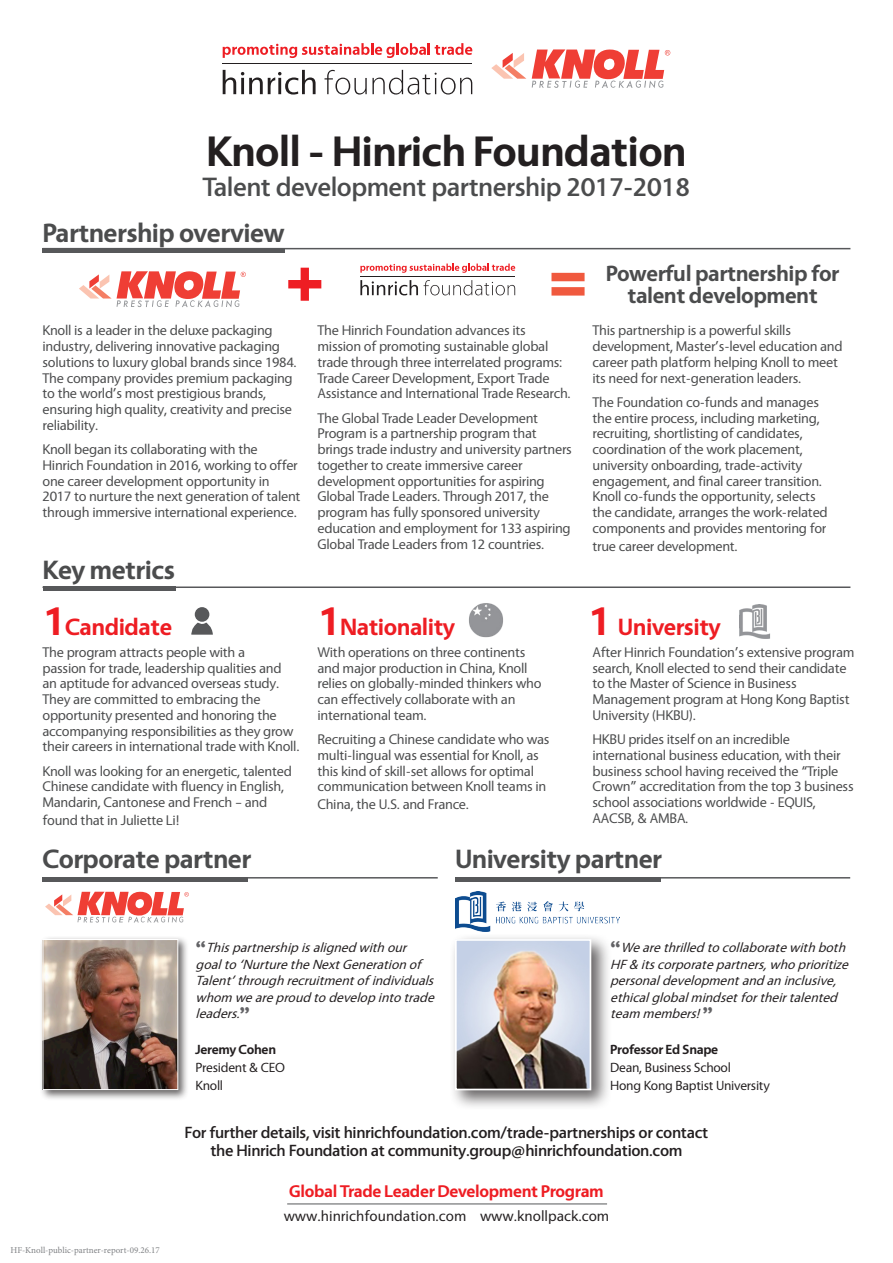
<style>
.page{position:relative;width:893px;height:1263px;background:#fff}
.page>*{position:absolute;margin:0;border:0;box-sizing:border-box;transform-origin:0 0}
.t1{font:700 43.5px "Vegur";letter-spacing:-.02em;color:#231f20}
.t2{font:700 27px "Vegur";letter-spacing:-.02em;color:#4b4c4d}
.t3{font:500 27px "Vegur";letter-spacing:-.02em;color:#4b4c4d}
.t4{font:700 24px "Vegur";letter-spacing:-.02em;color:#ee1d23}
.t5{font:700 22.5px/22.5px "Vegur";letter-spacing:-.02em;color:#4b4c4d;text-align:center}
.t6{font:700 17.25px "Vegur";letter-spacing:-.02em;color:#ee1d23}
.t7{font:500 16.5px/18px "Vegur";letter-spacing:-.02em;color:#231f20;text-align:center}
.t8{font:15px "Vegur";color:#231f20}
.t9{font:14.25px/15.8px "Vegur";letter-spacing:-.02em;color:#4b4c4d}
.t10{font:italic 13.5px/16.5px "Vegur";color:#231f20}
.t11{font:13.5px "Vegur";letter-spacing:-.02em;color:#231f20}
.t12{font:700 13.5px "Vegur";letter-spacing:-.02em;color:#231f20}
.t13{font:9px "Minion Pro";color:#808285}
.s1{font-size:42px}
.s2{font-family:"Meta Plus";font-weight:500;font-style:normal;font-size:22.5px;color:#636366}
</style>
<div class="page">
<svg style="left:223px;top:70px;width:93px;height:25px"></svg>
<svg style="left:324px;top:70px;width:148px;height:25px"></svg>
<svg style="left:223px;top:43px;width:249px;height:15px"></svg>
<hr style="left:223px;top:63px;width:249px;height:1px;background:#231f20">
<svg style="left:491px;top:53px;width:35px;height:26px"></svg>
<svg style="left:532px;top:49px;width:138px;height:39px"></svg>
<hr style="left:287px;top:1203px;width:320px;height:1px;background:#57585a">
<svg style="left:79px;top:271px;width:167px;height:36px"></svg>
<svg style="left:551px;top:273px;width:34px;height:23px"></svg>
<svg style="left:288px;top:268px;width:33px;height:33px"></svg>
<img style="left:739px;top:604px;width:31px;height:34px">
<img style="left:469px;top:603px;width:34px;height:35px">
<div style="left:195px;top:607px;width:14px;height:15px;background:#57585a;border-radius:50%"></div>
<svg style="left:191px;top:622px;width:22px;height:13px"></svg>
<hr style="left:43px;top:248px;width:807px;height:1px;background:#57585a">
<div style="left:43px;top:248px;width:242px;height:5px;background:#57585a"></div>
<hr style="left:43px;top:586px;width:807px;height:2px;background:#57585a">
<div style="left:43px;top:586px;width:132px;height:5px;background:#57585a"></div>
<svg style="left:360px;top:280px;width:58px;height:15px"></svg>
<svg style="left:424px;top:280px;width:91px;height:15px"></svg>
<svg style="left:360px;top:264px;width:155px;height:9px"></svg>
<hr style="left:360px;top:276px;width:155px;height:1px;background:#231f20">
<hr style="left:455px;top:877px;width:395px;height:1px;background:#57585a">
<div style="left:455px;top:877px;width:206px;height:5px;background:#57585a"></div>
<div style="left:449px;top:933px;width:163px;height:177px;background:#231f20;opacity:.7"></div>
<img style="left:458px;top:942px;width:130px;height:145px">
<div style="left:455px;top:939px;width:136px;height:151px;border:2px solid #fff"></div>
<img style="left:455px;top:892px;width:165px;height:39px">
<svg style="left:45px;top:891px;width:144px;height:32px"></svg>
<hr style="left:43px;top:877px;width:395px;height:1px;background:#57585a">
<div style="left:43px;top:877px;width:205px;height:5px;background:#57585a"></div>
<div style="left:39px;top:936px;width:150px;height:165px;background:#231f20;opacity:.7"></div>
<img style="left:45px;top:941px;width:131px;height:147px">
<div style="left:43px;top:939px;width:135px;height:151px;border:1px solid #fff"></div>
<p class="t1" style="left:206px;top:128px;width:482px">Knoll - Hinrich Foundation</p>
<p class="t3" style="left:203px;top:173px;width:489px">Talent development partnership 2017-2018</p>
<p class="t2" style="left:43px;top:218px;width:244px">Partnership overview</p>
<p class="t9" style="left:43px;top:323px;width:256px">Knoll is a leader in the deluxe packaging industry, delivering innovative packaging solutions to luxury global brands since 1984.<br>The company provides premium packaging to the world’s most prestigious brands, ensuring high quality, creativity and precise reliability.</p>
<p class="t9" style="left:43px;top:442px;width:259px">Knoll began its collaborating with the Hinrich Foundation in 2016, working to offer one career development opportunity in 2017 to nurture the next generation of talent through immersive international experience.</p>
<p class="t2" style="left:43px;top:555px;width:134px">Key metrics</p>
<p class="t9" style="left:317px;top:323px;width:255px">The Hinrich Foundation advances its mission of promoting sustainable global trade through three interrelated programs:<br>Trade Career Development, Export Trade Assistance and International Trade Research.</p>
<p class="t9" style="left:317px;top:410px;width:256px">The Global Trade Leader Development Program is a partnership program that brings trade industry and university partners together to create immersive career development opportunities for aspiring Global Trade Leaders. Through 2017, the program has fully sponsored university education and employment for 133 aspiring Global Trade Leaders from 12 countries.</p>
<p class="t5" style="left:606px;top:262px;width:235px">Powerful partnership for talent development</p>
<p class="t9" style="left:592px;top:323px;width:252px">This partnership is a powerful skills development, Master’s-level education and career path platform helping Knoll to meet its need for next-generation leaders.</p>
<p class="t9" style="left:592px;top:395px;width:237px">The Foundation co-funds and manages the entire process, including marketing, recruiting, shortlisting of candidates, coordination of the work placement, university onboarding, trade-activity engagement, and final career transition.<br>Knoll co-funds the opportunity, selects the candidate, arranges the work-related components and provides mentoring for</p>
<p class="t9" style="left:592px;top:539px;width:147px">true career development.</p>
<p class="t4" style="left:43px;top:613px;width:131px"><span class="s1">1</span>Candidate</p>
<p class="t4" style="left:317px;top:613px;width:139px"><span class="s1">1</span>Nationality</p>
<p class="t4" style="left:588px;top:613px;width:134px"><span class="s1">1</span> University</p>
<p class="t9" style="left:43px;top:645px;width:259px">The program attracts people with a<br>passion for trade, leadership qualities and an aptitude for advanced overseas study.<br>They are committed to embracing the opportunity presented and honoring the accompanying responsibilities as they grow their careers in international trade with Knoll.</p>
<p class="t9" style="left:43px;top:763px;width:251px">Knoll was looking for an energetic, talented<br>Chinese candidate with fluency in English,<br>Mandarin, Cantonese and French – and</p>
<p class="t9" style="left:43px;top:813px;width:138px">found that in Juliette Li!</p>
<p class="t9" style="left:592px;top:645px;width:263px">After Hinrich Foundation’s extensive program search, Knoll elected to send their candidate to the Master of Science in Business Management program at Hong Kong Baptist University (HKBU).</p>
<p class="t9" style="left:592px;top:732px;width:263px">HKBU prides itself on an incredible international business education, with their business school having received the “Triple Crown” accreditation from the top 3 business school associations worldwide - EQUIS, AACSB, &amp; AMBA.</p>
<p class="t9" style="left:317px;top:645px;width:226px">With operations on three continents and major production in China, Knoll relies on globally-minded thinkers who can effectively collaborate with an international team.</p>
<p class="t9" style="left:317px;top:732px;width:234px">Recruiting a Chinese candidate who was multi-lingual was essential for Knoll, as this kind of skill-set allows for optimal communication between Knoll teams in</p>
<p class="t9" style="left:317px;top:797px;width:153px">China, the U.S. and France.</p>
<p class="t2" style="left:43px;top:844px;width:210px">Corporate partner</p>
<p class="t2" style="left:455px;top:844px;width:208px">University partner</p>
<p class="t10" style="left:196px;top:940px;width:244px"><span class="s2">“</span> Thispartnership isaligned withour goalto‘NurturetheNextGenerationof Talent’throughrecruitmentof individuals whom weareproud todevelop intotrade leaders.<span class="s2">”</span></p>
<p class="t12" style="left:196px;top:1042px;width:82px">Jeremy Cohen</p>
<p class="t11" style="left:196px;top:1060px;width:91px">President &amp; CEO</p>
<p class="t11" style="left:196px;top:1078px;width:29px">Knoll</p>
<p class="t10" style="left:610px;top:940px;width:243px"><span class="s2">“</span> Wearethrilled tocollaboratewithboth HF&amp; itscorporatepartners,whoprioritize personaldevelopmentand aninclusive, ethicalglobalmindsetfortheirtalented team members! <span class="s2">”</span></p>
<p class="t12" style="left:610px;top:1042px;width:110px">Professor Ed Snape</p>
<p class="t11" style="left:610px;top:1060px;width:122px">Dean, Business School</p>
<p class="t11" style="left:610px;top:1078px;width:161px">Hong Kong Baptist University</p>
<p class="t7" style="left:185px;top:1124px;width:525px">For further details, visit hinrichfoundation.com/trade-partnerships or contact the Hinrich Foundation at community.group@hinrichfoundation.com</p>
<p class="t13" style="left:11px;top:1243px;width:151px">HF-Knoll-public-partner-report-09.26.17</p>
<p class="t6" style="left:289px;top:1181px;width:316px">Global Trade Leader Development Program</p>
<p class="t8" style="left:284px;top:1208px;width:327px">www.hinrichfoundation.com www.knollpack.com</p>
</div>
